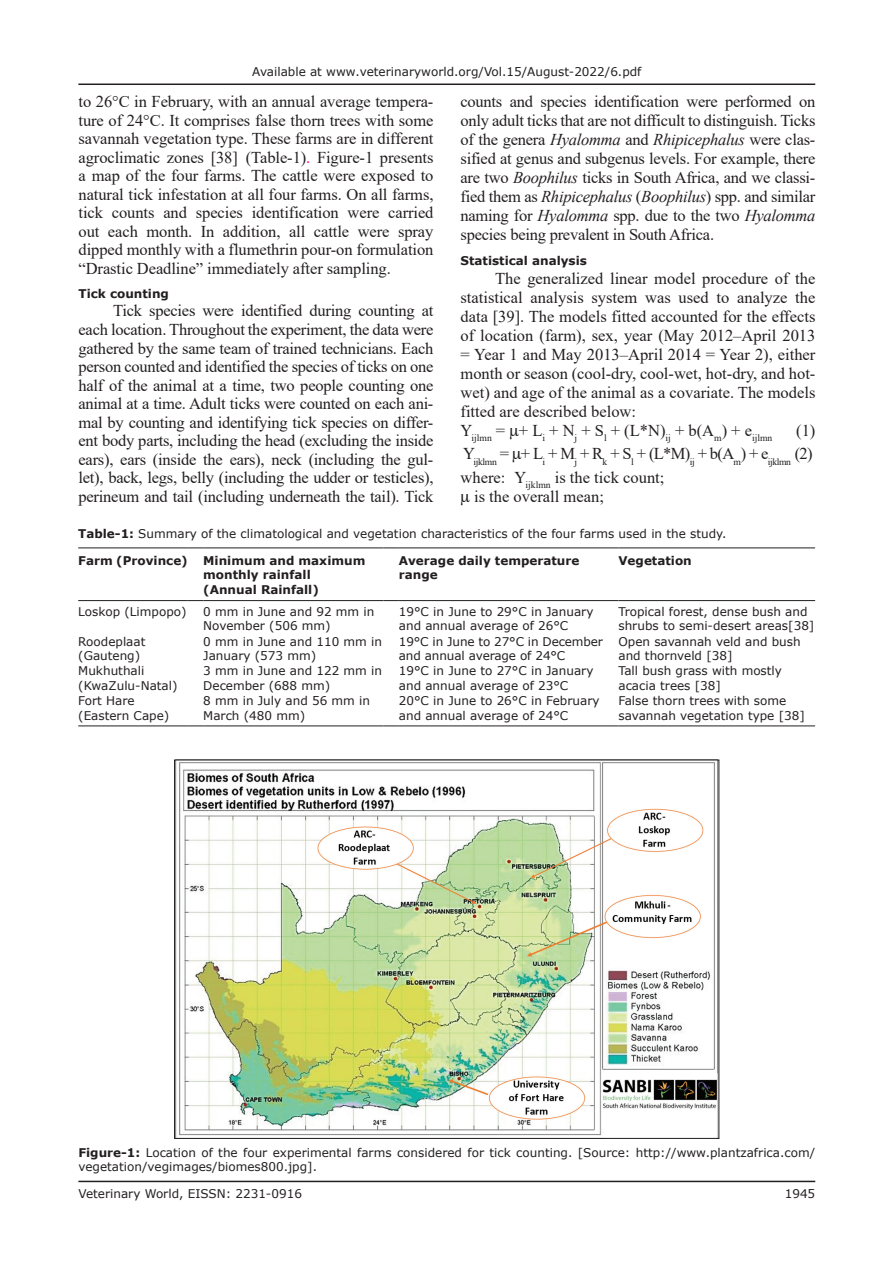
<style>
.page{position:relative;width:894px;height:1263px;background:#fff}
.page>*{position:absolute;margin:0;border:0;box-sizing:border-box;transform-origin:0 0}
.TX{font:16.5px/18.5px "Times New Roman";letter-spacing:-.01em;color:#231f20;text-align:justify}
.TXFL{font:16.5px "Times New Roman";color:#231f20}
.TB{font:12px/14.5px "Verdana";color:#231f20}
.FGC{font:12px/14.5px "Verdana";color:#231f20}
.TBL{font:12px/14.5px "Verdana";color:#231f20}
.TCH{font:700 12px/14.5px "Verdana";color:#231f20}
.TT{font:12px "Verdana";color:#231f20}
.RF{font:12px "Verdana";color:#231f20}
.s1{color:#ed028c}
.s2{font-style:italic}
.s3{font-weight:700}
</style>
<div class="page">
<hr style="left:78px;top:1180px;width:737px;height:2px;background:#231f20">
<hr style="left:78px;top:83px;width:737px;height:2px;background:#231f20">
<img style="left:176px;top:762px;width:540px;height:374px">
<hr style="left:78px;top:725px;width:110px;height:1px;background:#231f20">
<svg style="left:188px;top:725px;width:15px;height:1px"></svg>
<hr style="left:203px;top:725px;width:180px;height:1px;background:#231f20">
<svg style="left:383px;top:725px;width:15px;height:1px"></svg>
<hr style="left:398px;top:725px;width:204px;height:1px;background:#231f20">
<svg style="left:602px;top:725px;width:16px;height:1px"></svg>
<hr style="left:618px;top:725px;width:196px;height:1px;background:#231f20">
<hr style="left:78px;top:547px;width:110px;height:1px;background:#231f20">
<svg style="left:188px;top:547px;width:15px;height:1px"></svg>
<hr style="left:203px;top:547px;width:180px;height:1px;background:#231f20">
<svg style="left:383px;top:547px;width:15px;height:1px"></svg>
<hr style="left:398px;top:547px;width:204px;height:1px;background:#231f20">
<svg style="left:602px;top:547px;width:16px;height:1px"></svg>
<hr style="left:618px;top:547px;width:196px;height:1px;background:#231f20">
<hr style="left:78px;top:600px;width:110px;height:1px;background:#231f20">
<svg style="left:188px;top:600px;width:15px;height:1px"></svg>
<hr style="left:203px;top:600px;width:180px;height:1px;background:#231f20">
<svg style="left:383px;top:600px;width:15px;height:1px"></svg>
<hr style="left:398px;top:600px;width:204px;height:1px;background:#231f20">
<svg style="left:602px;top:600px;width:16px;height:1px"></svg>
<hr style="left:618px;top:600px;width:196px;height:1px;background:#231f20">
<p class="FGC" style="left:252px;top:64px;width:391px">Available at www.veterinaryworld.org/Vol.15/August-2022/6.pdf</p>
<p class="TX" style="left:78px;top:92px;width:356px">to 26°C in February, with an annual average tempera&shy;ture of 24°C. It comprises false thorn trees with some savannah vegetation type. These farms are in different agroclimatic zones [38] (Table-1)<span class="s1">.</span> Figure-1 presents a map of the four farms. The cattle were exposed to natural tick infestation at all four farms. On all farms, tick counts and species identification were carried out each month. In addition, all cattle were spray dipped monthly with a flumethrin pour-on formulation “Drastic Deadline” immediately after sampling.</p>
<h2 class="TCH" style="left:78px;top:286px;width:92px">Tick counting</h2>
<p class="TX" style="left:78px;top:301px;width:356px;text-indent:34px">Tick species were identified during counting at each location. Throughout the experiment, the data were gathered by the same team of trained technicians. Each person counted and identified the species of ticks on one half of the animal at a time, two people counting one animal at a time. Adult ticks were counted on each ani&shy;mal by counting and identifying tick species on differ&shy;ent body parts, including the head (excluding the inside ears), ears (inside the ears), neck (including the gul&shy;let), back, legs, belly (including the udder or testicles), perineum and tail (including underneath the tail). Tick</p>
<p class="TX" style="left:460px;top:91px;width:356px;line-height:19px">counts and species identification were performed on only adult ticks that are not difficult to distinguish. Ticks of the genera <span class="s2">Hyalomma</span> and <span class="s2">Rhipicephalus</span> were clas&shy;sified at genus and subgenus levels. For example, there are two <span class="s2">Boophilus</span> ticks in South Africa, and we classi&shy;fied them as <span class="s2">Rhipicephalus</span> (<span class="s2">Boophilus</span>) spp. and similar naming for <span class="s2">Hyalomma</span> spp. due to the two <span class="s2">Hyalomma </span>species being prevalent in South Africa.</p>
<h2 class="TCH" style="left:460px;top:253px;width:128px">Statistical analysis</h2>
<p class="TX" style="left:460px;top:268px;width:356px;line-height:19px;text-indent:34px">The generalized linear model procedure of the statistical analysis system was used to analyze the data [39]. The models fitted accounted for the effects of location (farm), sex, year (May 2012–April 2013 = Year 1 and May 2013–April 2014 = Year 2), either month or season (cool-dry, cool-wet, hot-dry, and hot&shy;wet) and age of the animal as a covariate. The models fitted are described below:</p>
<p class="TX" style="left:460px;top:420px;width:313px">Y<sub>ijlmn</sub> = + L<sub>i</sub> + N<sub>j</sub> + S<sub>l</sub> + (L*N)<sub>ij</sub> + b(A<sub>m</sub>) + e<sub>ijlmn</sub></p>
<p class="TX" style="left:795px;top:420px;width:21px">(1)</p>
<p class="TX" style="left:463px;top:444px;width:351px">Y<sub>ijklmn</sub> = + L<sub>i</sub> + M<sub>j</sub> + R<sub>k</sub> + S<sub>l</sub> + (L*M)<sub>ij</sub> + b(A<sub>m</sub>) + e<sub>ijklmn</sub> (2)</p>
<p class="TXFL" style="left:460px;top:465px;width:205px">where: Y<sub>ijklmn</sub> is the tick count;</p>
<p class="TXFL" style="left:474px;top:484px;width:131px">is the overall mean;</p>
<p class="TT" style="left:78px;top:525px;width:649px"><span class="s3">Table-1:</span> Summary of the climatological and vegetation characteristics of the four farms used in the study.</p>
<p class="TCH" style="left:78px;top:553px;width:111px">Farm (Province)</p>
<p class="TCH" style="left:203px;top:553px;width:163px">Minimum and maximum monthly rainfall (Annual Rainfall)</p>
<p class="TCH" style="left:398px;top:553px;width:182px">Average daily temperature range</p>
<p class="TCH" style="left:618px;top:553px;width:75px">Vegetation</p>
<p class="TB" style="left:78px;top:604px;width:110px">Loskop (Limpopo)</p>
<p class="TB" style="left:203px;top:604px;width:173px">0 mm in June and 92 mm in<br>November (506 mm)</p>
<p class="TB" style="left:398px;top:604px;width:196px">19°C in June to 29°C in January and annual average of 26°C</p>
<p class="TB" style="left:618px;top:604px;width:197px">Tropical forest, dense bush and shrubs to semi‑desert areas[38]</p>
<p class="TB" style="left:78px;top:634px;width:69px">Roodeplaat (Gauteng)</p>
<p class="TB" style="left:203px;top:634px;width:180px">0 mm in June and 110 mm in<br>January (573 mm)</p>
<p class="TB" style="left:398px;top:634px;width:206px">19°C in June to 27°C in December and annual average of 24°C</p>
<p class="TB" style="left:618px;top:634px;width:184px">Open savannah veld and bush and thornveld [38]</p>
<p class="TB" style="left:78px;top:663px;width:101px">Mukhuthali (KwaZulu‑Natal)</p>
<p class="TB" style="left:203px;top:663px;width:180px">3 mm in June and 122 mm in<br>December (688 mm)</p>
<p class="TB" style="left:398px;top:663px;width:196px">19°C in June to 27°C in January and annual average of 23°C</p>
<p class="TB" style="left:618px;top:663px;width:165px">Tall bush grass with mostly acacia trees [38]</p>
<p class="TBL" style="left:78px;top:693px;width:92px">Fort Hare (Eastern Cape)</p>
<p class="TBL" style="left:203px;top:693px;width:168px">8 mm in July and 56 mm in<br>March (480 mm)</p>
<p class="TBL" style="left:398px;top:693px;width:202px">20°C in June to 26°C in February and annual average of 24°C</p>
<p class="TBL" style="left:618px;top:693px;width:188px">False thorn trees with some savannah vegetation type [38]</p>
<p class="FGC" style="left:78px;top:1145px;width:738px"><span class="s3">Figure-1:</span> Location of the four experimental farms considered for tick counting. [Source: http://www.plantzafrica.com/ vegetation/vegimages/biomes800.jpg].</p>
<p class="RF" style="left:78px;top:1185px;width:225px">Veterinary World, EISSN: 2231-0916</p>
<p class="RF" style="left:784px;top:1185px;width:32px">1945</p>
</div>
